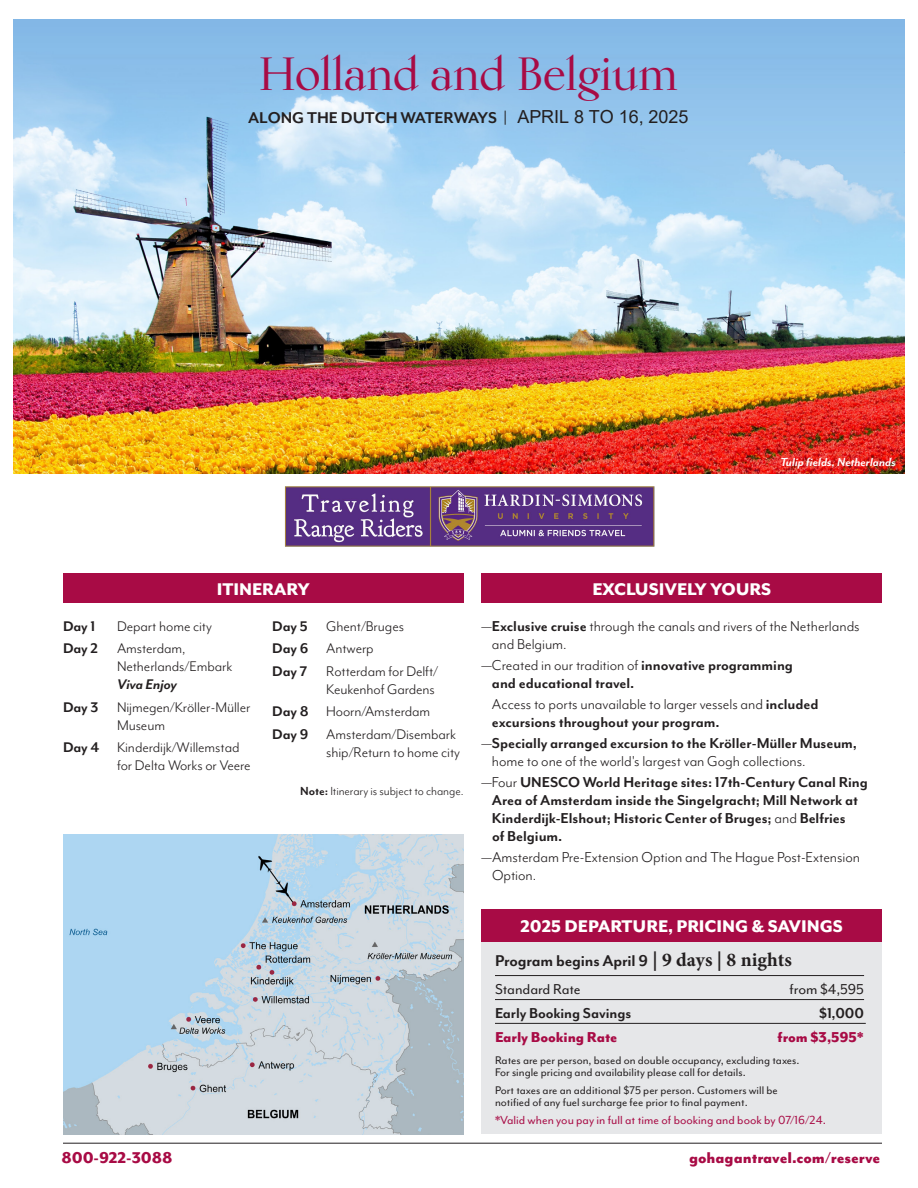
<style>
.page{position:relative;width:918px;height:1188px;background:#fff}
.page>*{position:absolute;margin:0;border:0;box-sizing:border-box;transform-origin:0 0}
.t1{font:500 46.5px "Kumlien Pro";letter-spacing:-.01em;color:#a80b45}
.t2{font:800 19.5px "Mr Eaves Mod OT";letter-spacing:-.005em;color:#fff}
.t3{font:700 18px "Mr Eaves Mod OT";letter-spacing:-.01em;color:#231f20}
.t4{font:800 18px "Mr Eaves Mod OT";letter-spacing:-.005em;color:#a80b45}
.t5{font:700 16.5px/18px "Mr Eaves Mod OT";letter-spacing:-.005em;color:#231f20}
.t6{font:16.5px/18px "Mr Eaves Mod OT";letter-spacing:-.005em;color:#231f20}
.t7{font:800 16.5px "Mr Eaves Mod OT";letter-spacing:-.005em;color:#a80b45}
.t8{font:16.5px "Mr Eaves Mod OT";letter-spacing:-.005em;color:#231f20}
.t9{font:16.2px/22.5px "Mr Eaves Mod OT";letter-spacing:-.005em;color:#231f20}
.t10{font:700 16.2px "Mr Eaves Mod OT";color:#231f20}
.t11{font:13.5px "Mr Eaves Mod OT";color:#a80b45}
.t12{font:13.5px "Mr Eaves Mod OT";letter-spacing:-.005em;color:#231f20}
.t13{font:italic 700 13.5px "Mr Eaves Mod OT";color:#fff}
.t14{font:12.75px/12.8px "Mr Eaves Mod OT";color:#231f20}
.s1{font-family:"Arial";font-weight:400}
.s2{font-weight:700}
.s3{font-weight:700;font-style:italic}
.s4{font-weight:400}
.s5{font-family:"Minion Pro";font-size:19.5px}
</style>
<div class="page">
<img style="left:14px;top:19px;width:890px;height:454px">
<div style="left:482px;top:574px;width:400px;height:29px;background:#a80b45"></div>
<img style="left:63px;top:835px;width:400px;height:300px">
<hr style="left:63px;top:1143px;width:819px;height:1px;background:#231f20">
<div style="left:63px;top:574px;width:401px;height:29px;background:#a80b45"></div>
<div style="left:482px;top:915px;width:400px;height:219px;background:#e6e7e9"></div>
<hr style="left:495px;top:975px;width:369px;height:1px;background:#231f20">
<hr style="left:495px;top:999px;width:369px;height:1px;background:#231f20">
<hr style="left:495px;top:1023px;width:371px;height:1px;background:#231f20">
<div style="left:482px;top:909px;width:400px;height:32px;background:#a80b45"></div>
<img style="left:285px;top:486px;width:369px;height:61px">
<h1 class="t1" style="left:259px;top:45px;width:421px">Holland and Belgium</h1>
<p class="t3" style="left:248px;top:107px;width:442px">ALONG THE DUTCH WATERWAYS | <span class="s1">APRIL 8 TO 16, 2025</span></p>
<p class="t13" style="left:780px;top:455px;width:117px">Tulip fields, Netherlands</p>
<p class="t2" style="left:217px;top:578px;width:94px">ITINERARY</p>
<p class="t2" style="left:592px;top:578px;width:180px">EXCLUSIVELY YOURS</p>
<p class="t10" style="left:63px;top:617px;width:34px">Day 1</p>
<p class="t9" style="left:63px;top:615px;width:150px;text-indent:54px">Depart home city<br><span class="s2">Day 2</span> Amsterdam,</p>
<p class="t9" style="left:117px;top:655px;width:117px">Netherlands/Embark</p>
<p class="t9" style="left:63px;top:673px;width:189px;text-indent:54px"><span class="s3">Viva Enjoy<br></span><span class="s2">Day 3</span> Nijmegen/Kröller-Müller</p>
<p class="t9" style="left:63px;top:714px;width:178px;text-indent:54px">Museum<br><span class="s2">Day 4</span> Kinderdijk/Willemstad</p>
<p class="t9" style="left:117px;top:754px;width:135px">for Delta Works or Veere</p>
<p class="t9" style="left:272px;top:615px;width:167px"><span class="s2">Day 5</span> Ghent/Bruges<br><span class="s2">Day 6</span> Antwerp<br><span class="s2">Day 7</span> Rotterdam for Delft/</p>
<p class="t9" style="left:272px;top:678px;width:185px;text-indent:54px">Keukenhof Gardens<br><span class="s2">Day 8</span> Hoorn/Amsterdam<br><span class="s2">Day 9</span> Amsterdam/Disembark</p>
<p class="t9" style="left:326px;top:741px;width:135px">ship/Return to home city</p>
<p class="t12" style="left:300px;top:784px;width:165px"><span class="s2">Note:</span> Itinerary is subject to change.</p>
<p class="t6" style="left:492px;top:617px;width:369px;text-indent:-10px">—<span class="s2">Exclusive cruise</span> through the canals and rivers of the Netherlands and Belgium.</p>
<p class="t5" style="left:492px;top:656px;width:303px;text-indent:-10px"><span class="s4">—Created in our tradition of</span> innovative programming and educational travel.</p>
<p class="t6" style="left:492px;top:695px;width:328px">Access to ports unavailable to larger vessels and <span class="s2">included excursions throughout your program.</span></p>
<p class="t5" style="left:492px;top:734px;width:367px;text-indent:-10px"><span class="s4">—</span>Specially arranged excursion to the Kröller-Müller Museum, <span class="s4">home to one of the world's largest van Gogh collections.</span></p>
<p class="t5" style="left:492px;top:773px;width:378px;text-indent:-10px"><span class="s4">—Four</span> UNESCO World Heritage sites: 17th-Century Canal Ring Area of Amsterdam inside the Singelgracht; Mill Network at Kinderdijk-Elshout; Historic Center of Bruges; <span class="s4">and</span> Belfries<br>of Belgium.</p>
<p class="t6" style="left:492px;top:848px;width:370px;text-indent:-10px">—Amsterdam Pre-Extension Option and The Hague Post‑Extension<br>Option.</p>
<p class="t2" style="left:521px;top:915px;width:324px">2025 DEPARTURE, PRICING &amp; SAVINGS</p>
<p class="t3" style="left:495px;top:951px;width:298px">Program begins April 9 <span class="s5">| 9 days | 8 nights</span></p>
<p class="t8" style="left:495px;top:980px;width:87px">Standard Rate</p>
<p class="t8" style="left:790px;top:980px;width:76px">from $4,595</p>
<p class="t5" style="left:495px;top:1004px;width:138px">Early Booking Savings</p>
<p class="t5" style="left:819px;top:1004px;width:46px">$1,000</p>
<p class="t7" style="left:495px;top:1027px;width:124px">Early Booking Rate</p>
<p class="t7" style="left:778px;top:1027px;width:88px">from $3,595*</p>
<p class="t14" style="left:495px;top:1053px;width:306px">Rates are per person, based on double occupancy, excluding taxes.<br>For single pricing and availability please call for details.</p>
<p class="t14" style="left:495px;top:1083px;width:284px">Port taxes are an additional $75 per person. Customers will be notified of any fuel surcharge fee prior to final payment.</p>
<p class="t11" style="left:495px;top:1113px;width:332px">*Valid when you pay in full at time of booking and book by 07/16/24.</p>
<p class="t4" style="left:62px;top:1148px;width:112px">800-922-3088</p>
<p class="t4" style="left:689px;top:1148px;width:193px">gohagantravel.com/reserve</p>
</div>
